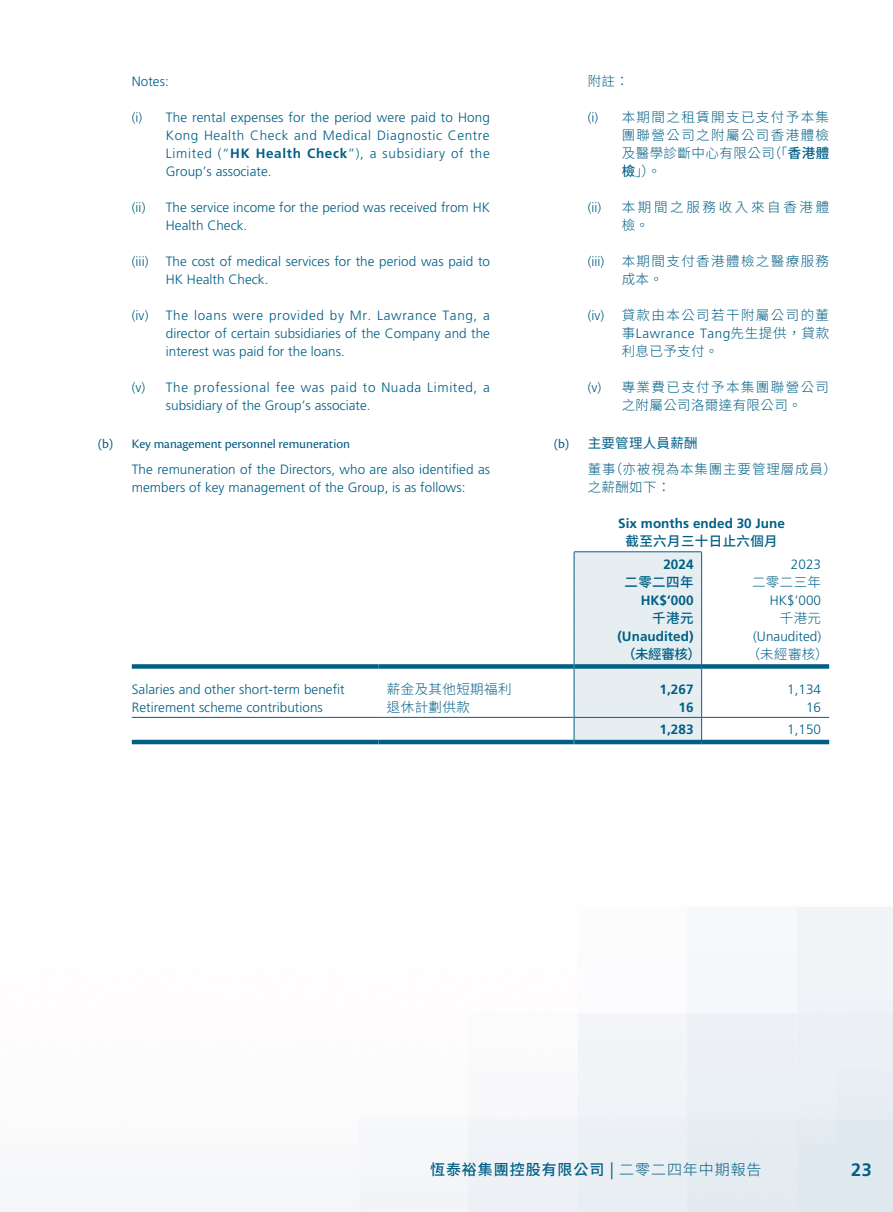
<style>
.page{position:relative;width:893px;height:1212px;background:#fff}
.page>*{position:absolute;margin:0;border:0;box-sizing:border-box;transform-origin:0 0}
.t1{font:700 18px "Frutiger LT Std";color:#005f85}
.t2{font:500 15px "Source Han Sans TW";letter-spacing:.06em;color:#005f85}
.t3{font:300 13.5px/18px "Frutiger LT Std";letter-spacing:.005em;color:#005f85}
.t4{font:300 13.5px/18px "Source Han Sans TW";letter-spacing:.105em;color:#005f85;text-align:justify}
.t5{font:300 13.5px/18px "Frutiger LT Std";letter-spacing:.045em;color:#005f85}
.t6{font:700 13.5px "Frutiger LT Std";letter-spacing:.005em;color:#005f85}
.t7{font:13.5px "Cronos Pro";letter-spacing:-.005em;color:#005f85}
.t8{font:300 13.5px/26.5px "Source Han Sans TW";letter-spacing:.065em;color:#005f85}
.t9{font:500 13.5px "Source Han Sans TW";letter-spacing:.03em;color:#005f85}
.t10{font:300 13.5px "Frutiger LT Std";letter-spacing:.04em;color:#005f85}
.t11{font:300 13.5px/18px "Source Han Sans TW";letter-spacing:.195em;color:#005f85}
.t12{font:300 13.5px "Source Han Sans TW";letter-spacing:.03em;color:#005f85}
.s1{font-weight:700}
.s2{font-family:"Frutiger LT Std"}
.s3{font-weight:500}
.s4{font-family:"Source Han Sans TW"}
.s5{font-family:"Cronos Pro";font-weight:400}
.s6{font-weight:400}
.s7{font-weight:300}
</style>
<div class="page">
<div style="left:574px;top:552px;width:128px;height:192px;background:#e7eef2"></div>
<hr style="left:574px;top:551px;width:128px;height:1px;background:#005f85">
<div style="left:132px;top:664px;width:246px;height:5px;background:#005f85"></div>
<div style="left:378px;top:664px;width:196px;height:5px;background:#005f85"></div>
<div style="left:574px;top:664px;width:127px;height:5px;background:#005f85"></div>
<div style="left:702px;top:664px;width:127px;height:5px;background:#005f85"></div>
<hr style="left:132px;top:717px;width:246px;height:1px;background:#005f85">
<hr style="left:378px;top:717px;width:196px;height:1px;background:#005f85">
<hr style="left:574px;top:717px;width:127px;height:1px;background:#005f85">
<hr style="left:702px;top:717px;width:127px;height:1px;background:#005f85">
<hr style="left:132px;top:740px;width:246px;height:4px;background:#005f85">
<hr style="left:378px;top:740px;width:196px;height:4px;background:#005f85">
<hr style="left:574px;top:740px;width:127px;height:4px;background:#005f85">
<hr style="left:702px;top:740px;width:127px;height:4px;background:#005f85">
<p class="t3" style="left:132px;top:72px;width:38px">Notes:</p>
<p class="t3" style="left:166px;top:108px;width:326px;text-align:justify;text-indent:-34px">(i) The rental expenses for the period were paid to Hong Kong Health Check and Medical Diagnostic Centre Limited (“<span class="s1">HK Health Check</span>”), a subsidiary of the Group’s associate.</p>
<p class="t3" style="left:132px;top:198px;width:15px">(ii)</p>
<p class="t3" style="left:166px;top:198px;width:326px">The service income for the period was received from HK<br>Health Check.</p>
<p class="t3" style="left:132px;top:252px;width:18px">(iii)</p>
<p class="t3" style="left:166px;top:252px;width:326px">The cost of medical services for the period was paid to<br>HK Health Check.</p>
<p class="t3" style="left:132px;top:306px;width:18px">(iv)</p>
<p class="t3" style="left:166px;top:306px;width:326px;text-align:justify">The loans were provided by Mr. Lawrance Tang, a director of certain subsidiaries of the Company and the interest was paid for the loans.</p>
<p class="t5" style="left:166px;top:378px;width:325px;text-indent:-34px">(v) The professional fee was paid to Nuada Limited, a subsidiary of the Group’s associate.</p>
<p class="t7" style="left:98px;top:435px;width:254px">(b) Key management personnel remuneration</p>
<p class="t3" style="left:132px;top:460px;width:360px">The remuneration of the Directors, who are also identified as members of key management of the Group, is as follows:</p>
<p class="t4" style="left:588px;top:72px;width:43px">附註：</p>
<p class="t4" style="left:622px;top:108px;width:209px;text-indent:-34px"><span class="s2">(i)</span> 本期間之租賃開支已支付予本集團聯營公司之附屬公司香港體檢及醫學診斷中心有限公司（「<span class="s3">香港體檢</span>」）。</p>
<p class="t3" style="left:588px;top:198px;width:15px">(ii)</p>
<p class="t11" style="left:622px;top:198px;width:209px">本期間之服務收入來自香港體檢。</p>
<p class="t3" style="left:588px;top:252px;width:18px">(iii)</p>
<p class="t4" style="left:622px;top:252px;width:209px">本期間支付香港體檢之醫療服務成本。</p>
<p class="t3" style="left:588px;top:306px;width:18px">(iv)</p>
<p class="t4" style="left:622px;top:306px;width:209px">貸款由本公司若干附屬公司的董</p>
<p class="t10" style="left:622px;top:326px;width:209px"><span class="s4">事</span>Lawrance Tang<span class="s4">先生提供，貸款</span></p>
<p class="t4" style="left:622px;top:342px;width:98px">利息已予支付。</p>
<p class="t4" style="left:588px;top:378px;width:243px;text-align:center"><span class="s2">(v)</span> 專業費已支付予本集團聯營公司之附屬公司洛爾達有限公司。</p>
<p class="t8" style="left:588px;top:430px;width:251px;text-indent:-34px"><span class="s5">(b)</span> <span class="s6">主要管理人員薪酬<br></span>董事（亦被視為本集團主要管理層成員）</p>
<p class="t4" style="left:588px;top:478px;width:84px">之薪酬如下：</p>
<p class="t6" style="left:618px;top:515px;width:168px">Six months ended 30 June</p>
<p class="t9" style="left:625px;top:533px;width:154px">截至六月三十日止六個月</p>
<p class="t6" style="left:663px;top:556px;width:32px">2024</p>
<p class="t3" style="left:791px;top:555px;width:32px">2023</p>
<p class="t9" style="left:624px;top:574px;width:71px">二零二四年</p>
<p class="t4" style="left:752px;top:573px;width:71px">二零二三年</p>
<p class="t6" style="left:641px;top:592px;width:54px">HK$’000</p>
<p class="t3" style="left:770px;top:591px;width:53px">HK$’000</p>
<p class="t9" style="left:652px;top:610px;width:43px">千港元</p>
<p class="t4" style="left:780px;top:609px;width:43px">千港元</p>
<p class="t6" style="left:617px;top:628px;width:78px">(Unaudited)</p>
<p class="t3" style="left:753px;top:627px;width:69px">(Unaudited)</p>
<p class="t9" style="left:622px;top:646px;width:80px">（未經審核）</p>
<p class="t4" style="left:747px;top:645px;width:83px">（未經審核）</p>
<p class="t3" style="left:132px;top:680px;width:214px">Salaries and other short-term benefit</p>
<p class="t12" style="left:387px;top:681px;width:126px">薪金及其他短期福利</p>
<p class="t6" style="left:660px;top:681px;width:35px">1,267</p>
<p class="t3" style="left:787px;top:680px;width:35px">1,134</p>
<p class="t3" style="left:132px;top:698px;width:192px">Retirement scheme contributions</p>
<p class="t4" style="left:387px;top:698px;width:84px">退休計劃供款</p>
<p class="t6" style="left:678px;top:699px;width:17px">16</p>
<p class="t3" style="left:806px;top:698px;width:17px">16</p>
<p class="t6" style="left:660px;top:721px;width:35px">1,283</p>
<p class="t3" style="left:787px;top:721px;width:35px">1,150</p>
<p class="t2" style="left:430px;top:1161px;width:333px">恆泰裕集團控股有限公司 | <span class="s7">二零二四年中期報告</span></p>
<h1 class="t1" style="left:851px;top:1159px;width:22px">23</h1>
</div>
